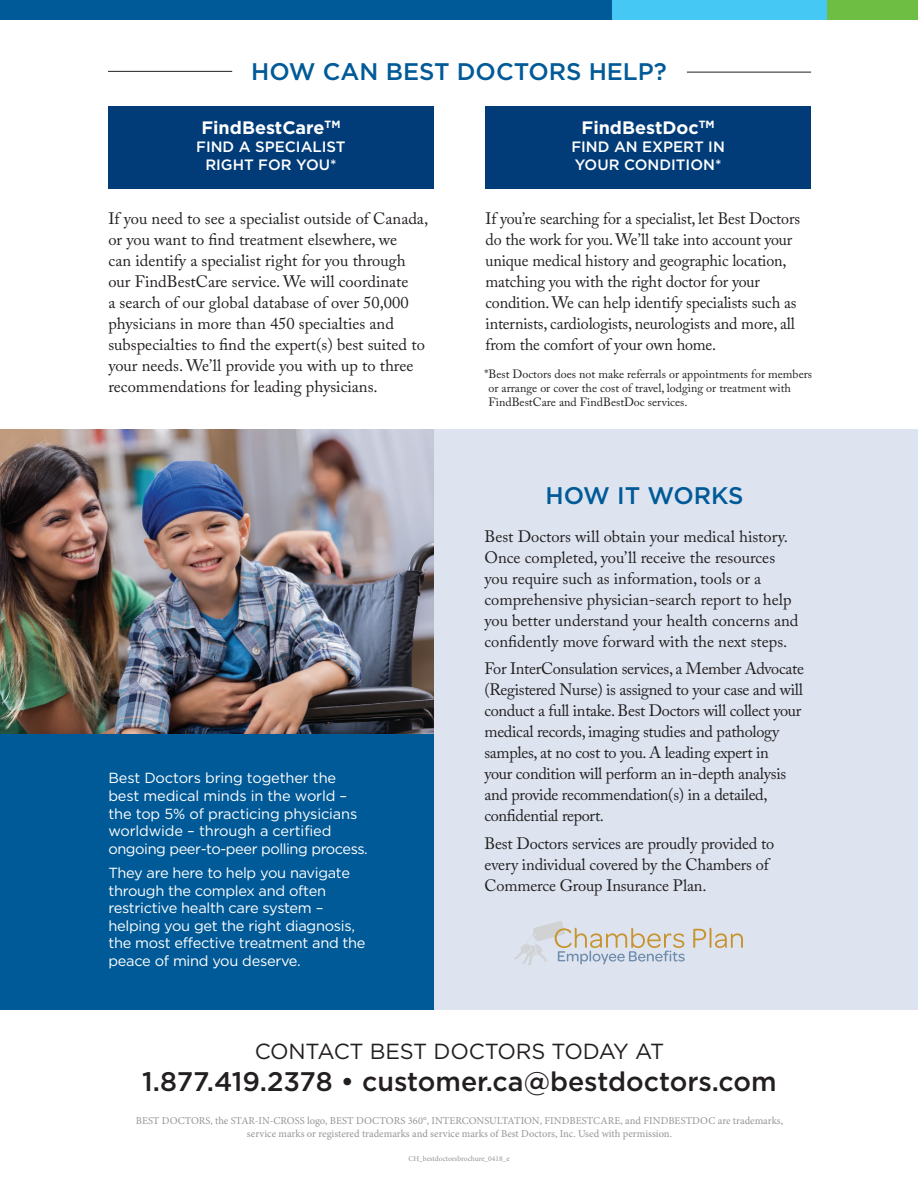
<style>
.page{position:relative;width:918px;height:1188px;background:#fff}
.page>*{position:absolute;margin:0;border:0;box-sizing:border-box;transform-origin:0 0}
.t1{font:500 26.85px "Gotham HTF";color:#231f20}
.t2{font:500 24px "Gotham HTF";color:#005a97}
.t3{font:21.9px "Gotham HTF";letter-spacing:-.01em;color:#231f20}
.t4{font:700 18px "Gotham HTF";color:#fff}
.t5{font:16.5px/21px "Adobe Caslon Pro";letter-spacing:-.01em;color:#231f20}
.t6{font:500 15px/18px "Gotham HTF";color:#fff;text-align:center}
.t7{font:14.7px/17.7px "Gotham HTF";letter-spacing:-.02em;color:#fff}
.t8{font:12px/14.4px "Adobe Caslon Pro";color:#231f20}
.t9{font:10.5px/12.6px "Minion Pro";color:#939598;text-align:center}
.t10{font:7.5px "Minion Pro";color:#939598}
</style>
<div class="page">
<div style="left:0;top:429px;width:918px;height:581px;background:#dde4f0"></div>
<img style="left:0;top:429px;width:434px;height:306px">
<div style="left:0;top:735px;width:434px;height:275px;background:#005a97"></div>
<div style="left:0;top:0;width:612px;height:19px;background:#005a97"></div>
<div style="left:612px;top:0;width:218px;height:19px;background:#45c8f4"></div>
<div style="left:827px;top:0;width:91px;height:19px;background:#6ebe44"></div>
<hr style="left:108px;top:71px;width:124px;height:1px;background:#231f20">
<hr style="left:687px;top:72px;width:124px;height:1px;background:#231f20">
<div style="left:108px;top:106px;width:326px;height:82px;background:#013c79"></div>
<div style="left:486px;top:106px;width:325px;height:82px;background:#013c79"></div>
<svg style="left:693px;top:928px;width:50px;height:20px"></svg>
<svg style="left:514px;top:921px;width:171px;height:45px"></svg>
<p class="t2" style="left:251px;top:57px;width:417px">HOW CAN BEST DOCTORS HELP?</p>
<p class="t4" style="left:201px;top:117px;width:141px">FindBestCare<sup>TM</sup></p>
<p class="t6" style="left:196px;top:137px;width:151px">FIND A SPECIALIST<br>RIGHT FOR YOU*</p>
<p class="t5" style="left:108px;top:208px;width:321px">If you need to see a specialist outside of Canada, or you want to find treatment elsewhere, we<br>can identify a specialist right for you through our FindBestCare service. We will coordinate<br>a search of our global database of over 50,000 physicians in more than 450 specialties and subspecialties to find the expert(s) best suited to your needs. We’ll provide you with up to three recommendations for leading physicians.</p>
<p class="t7" style="left:108px;top:769px;width:261px">Best Doctors bring together the best medical minds in the world – the top 5% of practicing physicians worldwide – through a certified ongoing peer-to-peer polling process.</p>
<p class="t7" style="left:108px;top:864px;width:259px">They are here to help you navigate through the complex and often restrictive health care system – helping you get the right diagnosis, the most effective treatment and the peace of mind you deserve.</p>
<p class="t4" style="left:582px;top:117px;width:135px">FindBestDoc<sup>TM</sup></p>
<p class="t6" style="left:571px;top:137px;width:155px;text-align:left">FIND AN EXPERT IN<br>YOUR CONDITION*</p>
<p class="t5" style="left:486px;top:208px;width:316px">If you’re searching for a specialist, let Best Doctors do the work for you. We’ll take into account your unique medical history and geographic location, matching you with the right doctor for your condition. We can help identify specialists such as internists, cardiologists, neurologists and more, all from the comfort of your own home.</p>
<p class="t8" style="left:488px;top:366px;width:325px;text-indent:-4px">*Best Doctors does not make referrals or appointments for members or arrange or cover the cost of travel, lodging or treatment with<br>FindBestCare and FindBestDoc services.</p>
<p class="t2" style="left:545px;top:482px;width:200px">HOW IT WORKS</p>
<p class="t5" style="left:484px;top:525px;width:315px">Best Doctors will obtain your medical history.<br>Once completed, you’ll receive the resources you require such as information, tools or a comprehensive physician-search report to help you better understand your health concerns and confidently move forward with the next steps.</p>
<p class="t5" style="left:484px;top:658px;width:321px">For InterConsulation services, a Member Advocate (Registered Nurse) is assigned to your case and will conduct a full intake. Best Doctors will collect your medical records, imaging studies and pathology samples, at no cost to you. A leading expert in<br>your condition will perform an in-depth analysis and provide recommendation(s) in a detailed, confidential report.</p>
<p class="t5" style="left:484px;top:833px;width:291px">Best Doctors services are proudly provided to every individual covered by the Chambers of<br>Commerce Group Insurance Plan.</p>
<p class="t3" style="left:255px;top:1039px;width:411px">CONTACT BEST DOCTORS TODAY AT</p>
<p class="t1" style="left:142px;top:1066px;width:636px">1.877.419.2378 • customer.ca@bestdoctors.com</p>
<p class="t9" style="left:136px;top:1115px;width:649px">BEST DOCTORS, the STAR-IN-CROSS logo, BEST DOCTORS 360°, INTERCONSULTATION, FINDBESTCARE, and FINDBESTDOC are trademarks, service marks or registered trademarks and service marks of Best Doctors, Inc. Used with permission.</p>
<p class="t10" style="left:408px;top:1154px;width:103px">CH_bestdoctorsbrochure_0418_e</p>
</div>
